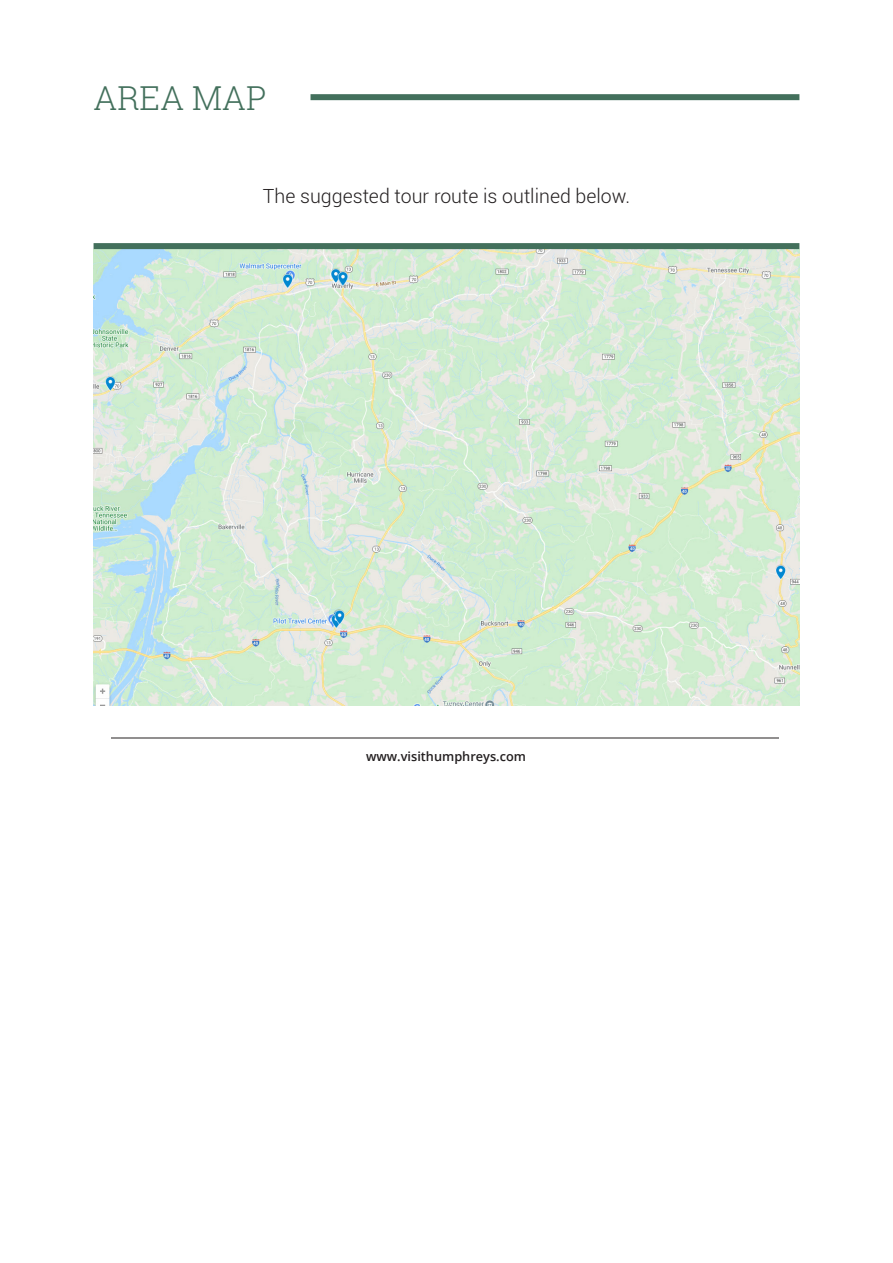
<style>
.page{position:relative;width:893px;height:1263px;background:#fff}
.page>*{position:absolute;margin:0;border:0;box-sizing:border-box;transform-origin:0 0}
.Page_Section_Title{font:300 33px "Roboto Slab";color:#43705c}
.Page_Header_Subtext{font:300 19.5px "Roboto";color:#231f20}
.Top_Right_Address{font:600 12.75px "Open Sans";color:#231f20}
</style>
<div class="page">
<div style="left:310px;top:94px;width:489px;height:6px;background:#43705c"></div>
<hr style="left:111px;top:737px;width:668px;height:2px;background:#231f20">
<img style="left:94px;top:249px;width:705px;height:456px">
<div style="left:94px;top:243px;width:705px;height:6px;background:#43705c"></div>
<p class="Page_Section_Title" style="left:94px;top:75px;width:175px">AREA MAP</p>
<p class="Page_Header_Subtext" style="left:263px;top:182px;width:369px">The suggested tour route is outlined below.</p>
<p class="Top_Right_Address" style="left:366px;top:748px;width:162px">www.visithumphreys.com</p>
</div>
